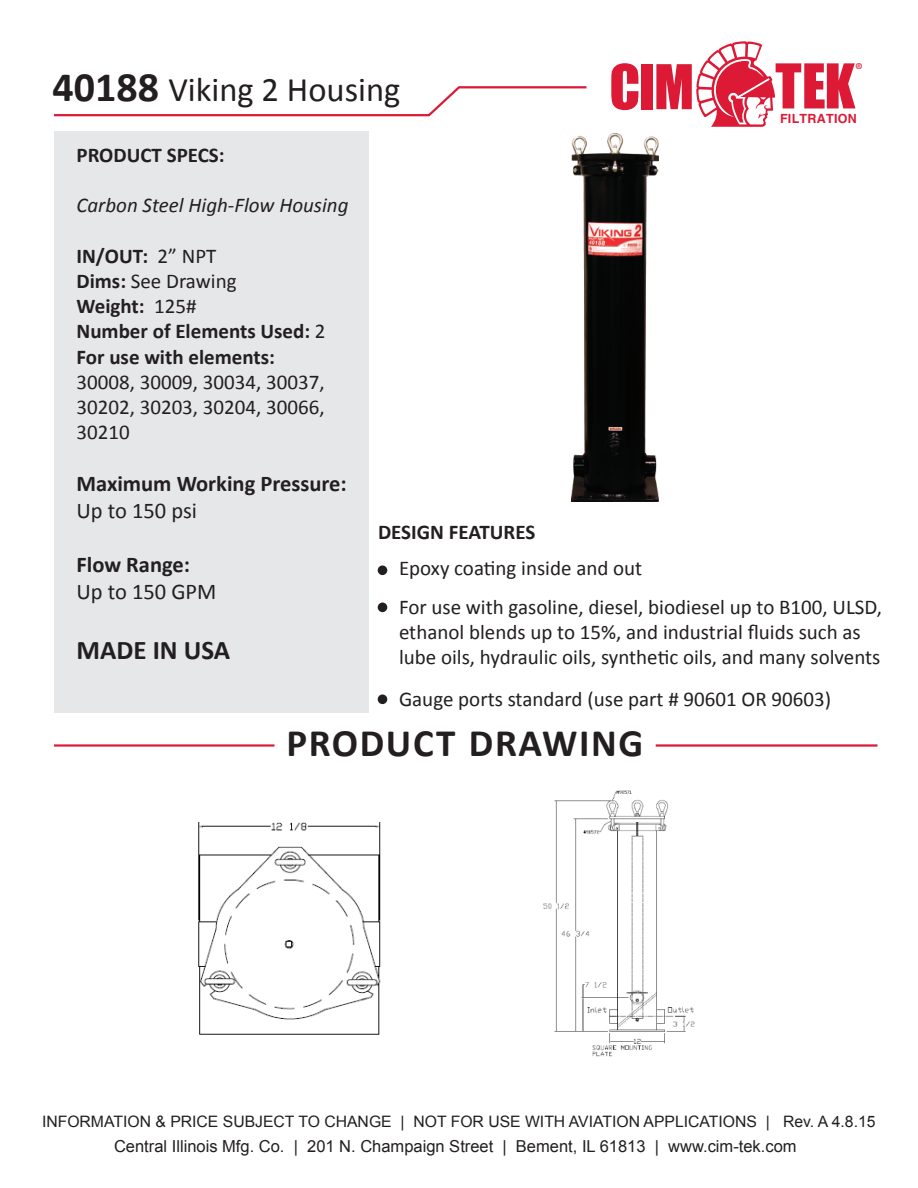
<style>
.page{position:relative;width:918px;height:1188px;background:#fff}
.page>*{position:absolute;margin:0;border:0;box-sizing:border-box;transform-origin:0 0}
.t1{font:57px "Impact";color:#dc1a36}
.t2{font:700 39px "Calibri";letter-spacing:.04em;color:#231f20}
.t3{font:34.5px "Calibri";color:#231f20}
.t4{font:700 27px "Calibri";color:#231f20}
.t5{font:700 22.5px "Calibri";color:#231f20}
.t6{font:22.5px "Calibri";color:#231f20}
.t7{font:21px/25.2px "Calibri";color:#231f20}
.t8{font:700 21px/25.2px "Calibri";color:#231f20}
.t9{font:italic 21px "Calibri";color:#231f20}
.t10{font:16.5px "Arial";color:#231f20}
.t11{font:15.75px "Arial";color:#231f20}
.t12{font:700 12.6px "Helvetica";letter-spacing:.02em;color:#dc1a36}
.t13{font:700 8.1px "Helvetica Neue";color:#dc1a36}
.s1{font-weight:700;font-size:42px}
.s2{font-weight:400}
</style>
<div class="page">
<svg style="left:696px;top:41px;width:159px;height:86px"></svg>
<div style="left:54px;top:131px;width:315px;height:582px;background:#e6e7e9"></div>
<div style="left:378px;top:566px;width:9px;height:9px;background:#231f20;border-radius:50%"></div>
<div style="left:378px;top:603px;width:9px;height:9px;background:#231f20;border-radius:50%"></div>
<div style="left:378px;top:695px;width:9px;height:9px;background:#231f20;border-radius:50%"></div>
<hr style="left:54px;top:744px;width:220px;height:3px;background:#dc1a36">
<hr style="left:656px;top:744px;width:221px;height:3px;background:#dc1a36">
<svg style="left:54px;top:86px;width:533px;height:31px"></svg>
<img style="left:198px;top:822px;width:183px;height:213px">
<img style="left:571px;top:134px;width:88px;height:368px">
<img style="left:543px;top:790px;width:152px;height:267px">
<h3 class="t3" style="left:52px;top:68px;width:349px"><span class="s1">40188</span> Viking 2 Housing</h3>
<h1 class="t1" style="left:609px;top:43px;width:86px">CIM</h1>
<p class="t13" style="left:856px;top:61px;width:8px">®</p>
<p class="t12" style="left:780px;top:111px;width:78px">FILTRATION</p>
<p class="t8" style="left:76px;top:142px;width:150px">PRODUCT SPECS:</p>
<p class="t9" style="left:76px;top:191px;width:274px">Carbon Steel High-Flow Housing</p>
<p class="t8" style="left:76px;top:243px;width:251px">IN/OUT: <span class="s2">2” NPT<br></span>Dims: <span class="s2">See Drawing<br></span>Weight: <span class="s2">125#<br></span>Number of Elements Used: <span class="s2">2<br></span>For use with elements:</p>
<p class="t7" style="left:76px;top:369px;width:250px;text-align:justify">30008, 30009, 30034, 30037, 30202, 30203, 30204, 30066, 30210</p>
<p class="t5" style="left:76px;top:470px;width:272px">Maximum Working Pressure:</p>
<p class="t6" style="left:76px;top:497px;width:122px">Up to 150 psi</p>
<p class="t5" style="left:76px;top:551px;width:115px">Flow Range:</p>
<p class="t6" style="left:76px;top:578px;width:141px">Up to 150 GPM</p>
<p class="t4" style="left:76px;top:633px;width:155px">MADE IN USA</p>
<p class="t8" style="left:378px;top:519px;width:159px">DESIGN FEATURES</p>
<p class="t7" style="left:399px;top:549px;width:485px;line-height:39px">Epoxy coating inside and out<br>For use with gasoline, diesel, biodiesel up to B100, ULSD,</p>
<p class="t7" style="left:399px;top:620px;width:483px">ethanol blends up to 15%, and industrial fluids such as lube oils, hydraulic oils, synthetic oils, and many solvents</p>
<p class="t7" style="left:399px;top:686px;width:434px">Gauge ports standard (use part # 90601 OR 90603)</p>
<h2 class="t2" style="left:286px;top:718px;width:358px">PRODUCT DRAWING</h2>
<p class="t11" style="left:42px;top:1111px;width:835px">INFORMATION &amp; PRICE SUBJECT TO CHANGE | NOT FOR USE WITH AVIATION APPLICATIONS | Rev. A 4.8.15</p>
<p class="t10" style="left:114px;top:1135px;width:684px">Central Illinois Mfg. Co. | 201 N. Champaign Street | Bement, IL 61813 | www.cim-tek.com</p>
</div>
